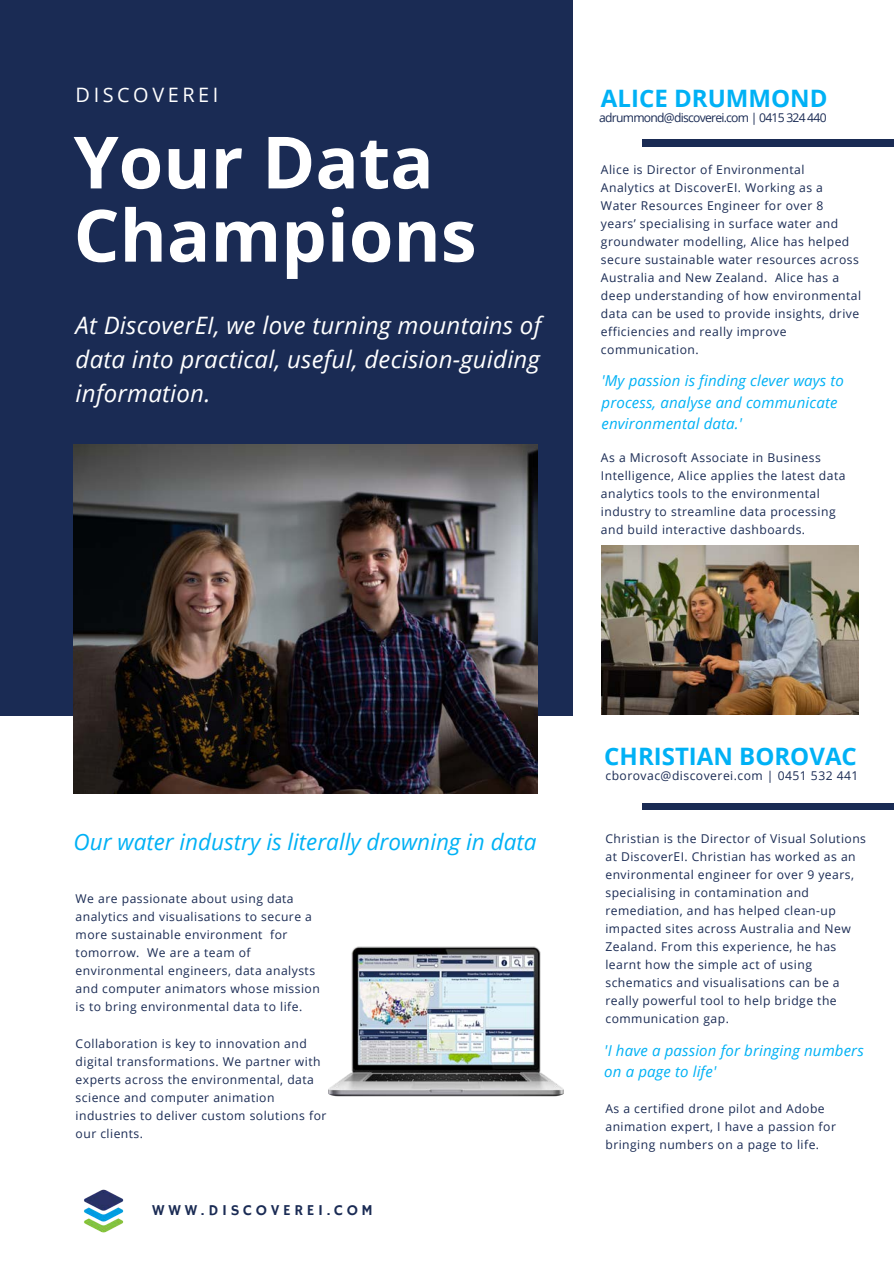
<style>
.page{position:relative;width:894px;height:1264px;background:#fff}
.page>*{position:absolute;margin:0;border:0;box-sizing:border-box;transform-origin:0 0}
.t1{font:700 72px/73.2px "Open Sans";color:#fff}
.t2{font:italic 24px/33.8px "Open Sans";letter-spacing:.01em;color:#fff;text-align:justify}
.t3{font:700 24px "Open Sans";color:#00b1f5}
.t4{font:italic 22.5px "Open Sans";color:#00b1f5}
.t5{font:19.8px "Open Sans";letter-spacing:.18em;color:#fff}
.t6{font:italic 15px/21.5px "Open Sans";letter-spacing:.01em;color:#00b1f5}
.t7{font:15px "Hammersmith One";letter-spacing:.245em;color:#1a2b54}
.t8{font:12.15px/18px "Open Sans";letter-spacing:.04em;color:#1a2b54}
.t9{font:12.15px "Open Sans";letter-spacing:-.06em;color:#1a2b54}
</style>
<div class="page">
<div style="left:0;top:0;width:572px;height:716px;background:#1a2b54"></div>
<img style="left:73px;top:444px;width:464px;height:349px">
<img style="left:84px;top:1189px;width:40px;height:44px">
<div style="left:642px;top:140px;width:251px;height:6px;background:#1a2b54"></div>
<div style="left:642px;top:803px;width:251px;height:6px;background:#1a2b54"></div>
<img style="left:601px;top:545px;width:257px;height:169px">
<img style="left:328px;top:946px;width:235px;height:151px">
<h3 class="t5" style="left:76px;top:81px;width:144px">DISCOVEREI</h3>
<h2 class="t3" style="left:600px;top:81px;width:228px">ALICE DRUMMOND</h2>
<h1 class="t1" style="left:74px;top:124px;width:404px">Your Data<br>Champions</h1>
<h2 class="t2" style="left:76px;top:308px;width:467px">At DiscoverEI, we love turning mountains of data into practical, useful, decision-guiding information.</h2>
<p class="t9" style="left:599px;top:109px;width:229px">adrummond@discoverei.com | 0415 324 440</p>
<p class="t8" style="left:600px;top:160px;width:262px">Alice is Director of Environmental Analytics at DiscoverEI. Working as a Water Resources Engineer for over 8 years’ specialising in surface water and groundwater modelling, Alice has helped secure sustainable water resources across Australia and New Zealand. Alice has a deep understanding of how environmental data can be used to provide insights, drive efficiencies and really improve communication.</p>
<p class="t6" style="left:601px;top:370px;width:244px">'My passion is finding clever ways to process, analyse and communicate environmental data.'</p>
<p class="t8" style="left:600px;top:448px;width:246px">As a Microsoft Associate in Business Intelligence, Alice applies the latest data analytics tools to the environmental industry to streamline data processing and build interactive dashboards.</p>
<h3 class="t4" style="left:74px;top:825px;width:464px">Our water industry is literally drowning in data</h3>
<p class="t8" style="left:76px;top:889px;width:246px">We are passionate about using data analytics and visualisations to secure a more sustainable environment for tomorrow. We are a team of environmental engineers, data analysts and computer animators whose mission is to bring environmental data to life.</p>
<p class="t8" style="left:76px;top:1033px;width:252px">Collaboration is key to innovation and digital transformations. We partner with experts across the environmental, data science and computer animation industries to deliver custom solutions for our clients.</p>
<p class="t7" style="left:152px;top:1201px;width:222px">WWW.DISCOVEREI.COM</p>
<h2 class="t3" style="left:604px;top:739px;width:254px">CHRISTIAN BOROVAC</h2>
<p class="t8" style="left:605px;top:766px;width:254px">cborovac@discoverei.com | 0451 532 441</p>
<p class="t8" style="left:605px;top:829px;width:262px">Christian is the Director of Visual Solutions at DiscoverEI. Christian has worked as an environmental engineer for over 9 years, specialising in contamination and remediation, and has helped clean-up impacted sites across Australia and New Zealand. From this experience, he has learnt how the simple act of using schematics and visualisations can be a really powerful tool to help bridge the communication gap.</p>
<p class="t6" style="left:604px;top:1039px;width:261px">'I have a passion for bringing numbers on a page to life'</p>
<p class="t8" style="left:605px;top:1099px;width:232px">As a certified drone pilot and Adobe animation expert, I have a passion for bringing numbers on a page to life.</p>
</div>
